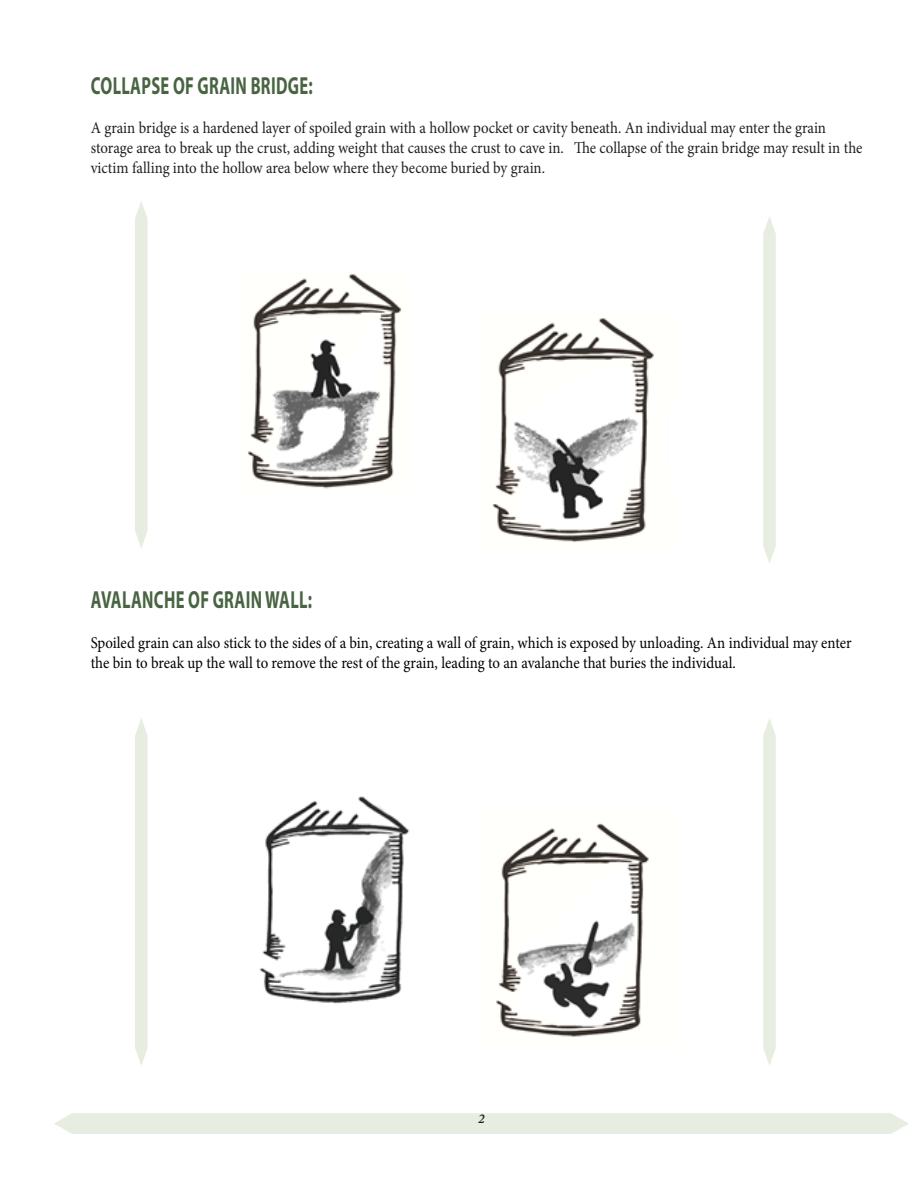
<style>
.page{position:relative;width:918px;height:1188px;background:#fff}
.page>*{position:absolute;margin:0;border:0;box-sizing:border-box;transform-origin:0 0}
.t1{font:700 24.75px "Myriad Pro";letter-spacing:.02em;color:#486442;scale:.67 1}
.t2{font:16.5px/19.8px "Minion Pro";color:#231f20;scale:.9 1}
.t3{font:16.5px/19.8px "Minion Pro";color:#000;scale:.9 1}
.t4{font:italic 600 13.5px "Minion Pro";color:#231f20}
</style>
<div class="page">
<img style="left:247px;top:274px;width:155px;height:215px">
<img style="left:493px;top:317px;width:161px;height:226px">
<img style="left:259px;top:796px;width:151px;height:208px">
<img style="left:496px;top:823px;width:153px;height:214px">
<div style="left:54px;top:1113px;width:855px;height:21px;background:#e8ede1"></div>
<svg style="left:135px;top:201px;width:13px;height:347px;background:#e9eee3"></svg>
<div style="left:763px;top:216px;width:13px;height:348px;background:#e8ede1"></div>
<svg style="left:135px;top:718px;width:13px;height:347px;background:#e9eee3"></svg>
<div style="left:763px;top:718px;width:13px;height:347px;background:#e8ede1"></div>
<p class="t1" style="left:91px;top:69px;width:333px">COLLAPSE OF GRAIN BRIDGE:</p>
<p class="t2" style="left:91px;top:118px;width:859px">A grain bridge is a hardened layer of spoiled grain with a hollow pocket or cavity beneath. An individual may enter the grain storage area to break up the crust, adding weight that causes the crust to cave in. The collapse of the grain bridge may result in the victim falling into the hollow area below where they become buried by grain.</p>
<p class="t1" style="left:91px;top:584px;width:332px">AVALANCHE OF GRAIN WALL:</p>
<p class="t3" style="left:91px;top:633px;width:847px">Spoiled grain can also stick to the sides of a bin, creating a wall of grain, which is exposed by unloading. An individual may enter the bin to break up the wall to remove the rest of the grain, leading to an avalanche that buries the individual.</p>
<p class="t4" style="left:478px;top:1109px;width:8px">2</p>
</div>
